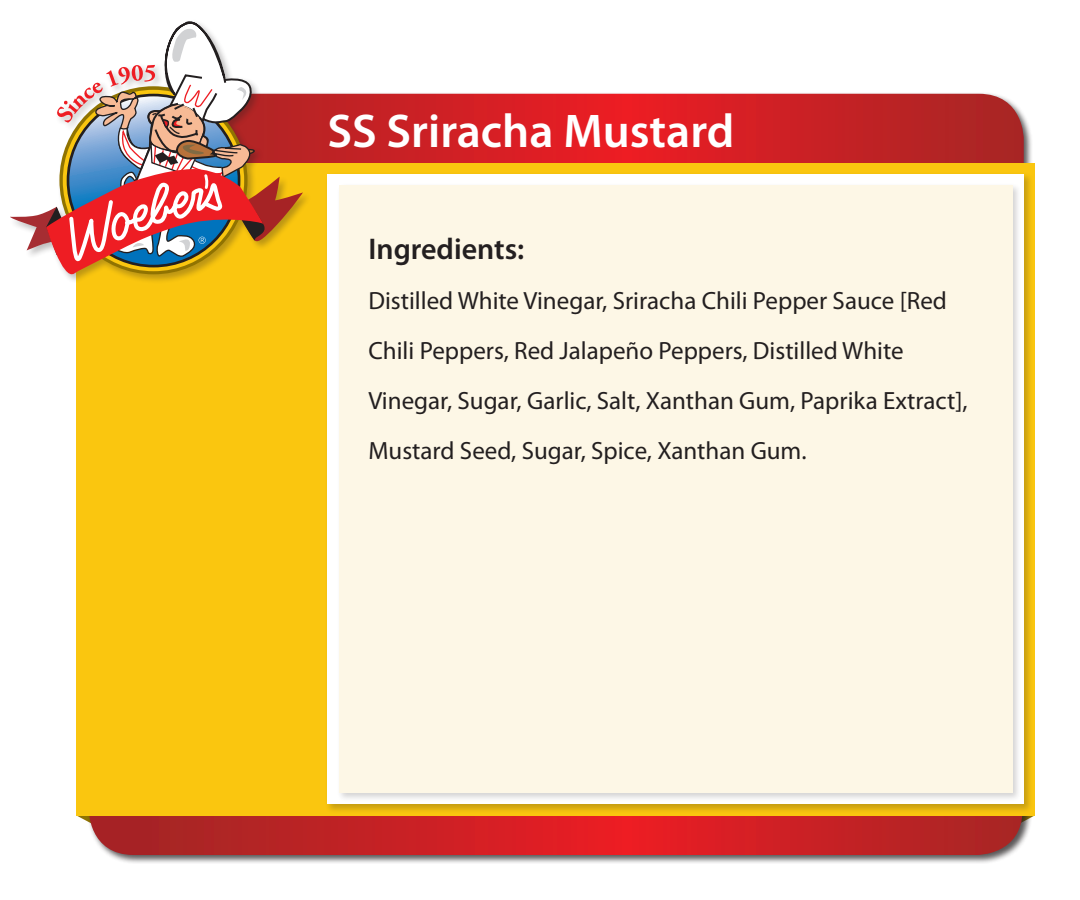
<style>
.page{position:relative;width:1080px;height:900px;background:#fff}
.page>*{position:absolute;margin:0;border:0;box-sizing:border-box;transform-origin:0 0}
.t1{font:600 47.5px "Myriad Pro";color:#fff}
.t2{font:600 30px "Myriad Pro";color:#231f20}
.t3{font:25px/50px "Myriad Pro";color:#231f20}
</style>
<div class="page">
<svg style="left:76px;top:815px;width:11px;height:6px"></svg>
<svg style="left:312px;top:94px;width:712px;height:69px;background:#cd2125"></svg>
<div style="left:87px;top:742px;width:945px;height:122px;background:#231f20;opacity:.75"></div>
<svg style="left:89px;top:815px;width:933px;height:40px;background:#c72827"></svg>
<div style="left:76px;top:163px;width:959px;height:652px;background:#fac60f"></div>
<div style="left:325px;top:172px;width:708px;height:642px;background:#231f20;opacity:.24"></div>
<div style="left:328px;top:174px;width:696px;height:630px;background:#fff"></div>
<div style="left:337px;top:183px;width:685px;height:619px;background:#231f20;opacity:.2"></div>
<div style="left:339px;top:185px;width:674px;height:608px;background:#fdf7e6"></div>
<div style="left:9px;top:19px;width:303px;height:265px;background:#231f20;opacity:.29"></div>
<svg style="left:10px;top:21px;width:293px;height:253px"></svg>
<p class="t1" style="left:328px;top:101px;width:408px">SS Sriracha Mustard</p>
<p class="t2" style="left:368px;top:230px;width:157px">Ingredients:</p>
<p class="t3" style="left:368px;top:275px;width:601px">Distilled White Vinegar, Sriracha Chili Pepper Sauce [Red Chili Peppers, Red Jalapeño Peppers, Distilled White Vinegar, Sugar, Garlic, Salt, Xanthan Gum, Paprika Extract], Mustard Seed, Sugar, Spice, Xanthan Gum.</p>
</div>
